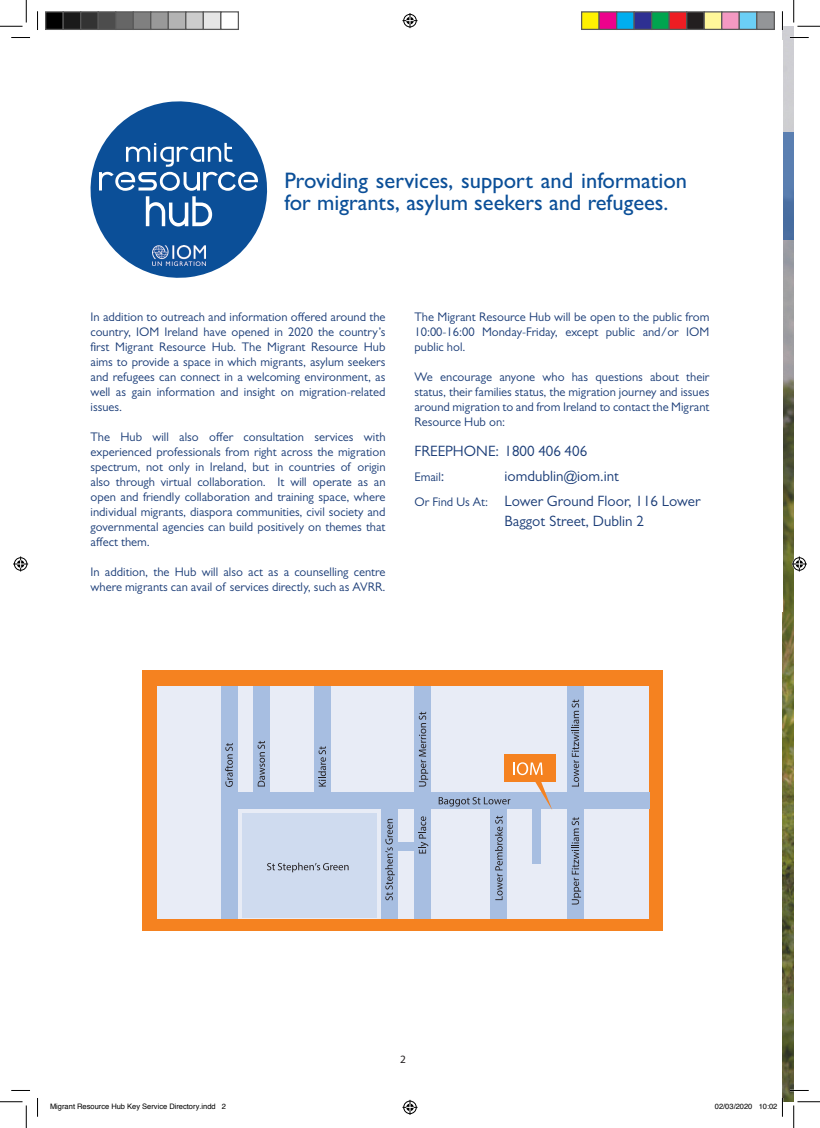
<style>
.page{position:relative;width:820px;height:1128px;background:#fff}
.page>*{position:absolute;margin:0;border:0;box-sizing:border-box;transform-origin:0 0}
.Body_Text_-_For_Exce{font:500 22.5px/22.5px "Gill Sans MT Pro";color:#0b4f98}
.Body_Text_-_For_Exce-2{font:15px/20px "Gill Sans MT Pro";color:#1a3c77}
.Body_Text_-_For_Exce-3{font:12.5px/15px "Gill Sans MT Pro";color:#1a3c77;text-align:justify}
.t1{font:11.25px "Myriad Pro";color:#231f20}
.t2{font:7.5px "Helvetica";color:#000}
.s1{font-size:15px}
.s2{font-size:12.5px}
</style>
<div class="page">
<img style="left:782px;top:26px;width:11px;height:1075px">
<svg style="left:782px;top:132px;width:11px;height:108px"></svg>
<svg style="left:90px;top:101px;width:178px;height:177px"></svg>
<div style="left:143px;top:670px;width:519px;height:260px;background:#f58220"></div>
<div style="left:157px;top:686px;width:492px;height:232px;background:#e8ecf6"></div>
<div style="left:221px;top:686px;width:16px;height:232px;background:#a7bee1"></div>
<div style="left:253px;top:686px;width:16px;height:120px;background:#a7bee1"></div>
<div style="left:314px;top:686px;width:16px;height:120px;background:#a7bee1"></div>
<div style="left:414px;top:686px;width:16px;height:232px;background:#a7bee1"></div>
<div style="left:381px;top:800px;width:16px;height:118px;background:#a7bee1"></div>
<div style="left:242px;top:813px;width:134px;height:105px;background:#cfdbef"></div>
<div style="left:490px;top:798px;width:17px;height:120px;background:#a7bee1"></div>
<div style="left:567px;top:686px;width:16px;height:232px;background:#a7bee1"></div>
<svg style="left:225px;top:743px;width:8px;height:44px"></svg>
<svg style="left:257px;top:741px;width:8px;height:45px"></svg>
<svg style="left:318px;top:746px;width:8px;height:40px"></svg>
<svg style="left:418px;top:711px;width:10px;height:75px"></svg>
<svg style="left:571px;top:699px;width:7px;height:87px"></svg>
<div style="left:221px;top:792px;width:428px;height:16px;background:#a7bee1"></div>
<div style="left:391px;top:841px;width:27px;height:9px;background:#a7bee1"></div>
<svg style="left:385px;top:818px;width:9px;height:82px"></svg>
<svg style="left:418px;top:816px;width:10px;height:37px"></svg>
<svg style="left:571px;top:817px;width:9px;height:87px"></svg>
<div style="left:503px;top:754px;width:51px;height:28px;background:#f58220"></div>
<svg style="left:267px;top:862px;width:81px;height:10px"></svg>
<svg style="left:438px;top:762px;width:114px;height:138px"></svg>
<svg style="left:11px;top:37px;width:19px;height:1px"></svg>
<svg style="left:789px;top:37px;width:19px;height:1px"></svg>
<svg style="left:11px;top:1090px;width:19px;height:1px"></svg>
<svg style="left:789px;top:1089px;width:19px;height:2px"></svg>
<svg style="left:37px;top:11px;width:1px;height:19px"></svg>
<svg style="left:37px;top:1098px;width:1px;height:18px"></svg>
<svg style="left:781px;top:12px;width:1px;height:18px"></svg>
<svg style="left:0;top:0;width:27px;height:27px"></svg>
<svg style="left:0;top:1101px;width:27px;height:26px"></svg>
<svg style="left:793px;top:0;width:26px;height:27px"></svg>
<svg style="left:793px;top:1101px;width:26px;height:26px"></svg>
<svg style="left:402px;top:13px;width:15px;height:15px"></svg>
<svg style="left:402px;top:1099px;width:15px;height:15px"></svg>
<svg style="left:13px;top:556px;width:15px;height:15px"></svg>
<svg style="left:791px;top:556px;width:15px;height:15px"></svg>
<div style="left:46px;top:12px;width:17px;height:17px;background:#000"></div>
<div style="left:45px;top:11px;width:19px;height:19px;border:1px solid #595959"></div>
<div style="left:63px;top:12px;width:18px;height:17px;background:#1a1a1a"></div>
<div style="left:62px;top:11px;width:19px;height:19px;border:1px solid #595959"></div>
<div style="left:81px;top:12px;width:17px;height:17px;background:#333"></div>
<div style="left:80px;top:11px;width:19px;height:19px;border:1px solid #595959"></div>
<div style="left:98px;top:12px;width:18px;height:17px;background:#4d4d4d"></div>
<div style="left:98px;top:11px;width:18px;height:19px;border:1px solid #595959"></div>
<div style="left:116px;top:12px;width:17px;height:17px;background:#666"></div>
<div style="left:115px;top:11px;width:19px;height:19px;border:1px solid #595959"></div>
<div style="left:133px;top:12px;width:18px;height:17px;background:#808080"></div>
<div style="left:132px;top:11px;width:19px;height:19px;border:1px solid #595959"></div>
<div style="left:151px;top:12px;width:17px;height:17px;background:#999"></div>
<div style="left:150px;top:11px;width:19px;height:19px;border:1px solid #595959"></div>
<div style="left:168px;top:12px;width:18px;height:17px;background:#b3b3b3"></div>
<div style="left:168px;top:11px;width:18px;height:19px;border:1px solid #595959"></div>
<div style="left:186px;top:12px;width:17px;height:17px;background:#ccc"></div>
<div style="left:185px;top:11px;width:19px;height:19px;border:1px solid #595959"></div>
<div style="left:203px;top:12px;width:18px;height:17px;background:#e6e6e6"></div>
<div style="left:202px;top:11px;width:19px;height:19px;border:1px solid #595959"></div>
<div style="left:220px;top:11px;width:19px;height:19px;border:1px solid #595959"></div>
<div style="left:581px;top:12px;width:17px;height:17px;background:#fff101"></div>
<div style="left:580px;top:11px;width:19px;height:19px;border:1px solid #595959"></div>
<div style="left:598px;top:12px;width:18px;height:17px;background:#ed028c"></div>
<div style="left:598px;top:11px;width:19px;height:19px;border:1px solid #595959"></div>
<div style="left:616px;top:12px;width:17px;height:17px;background:#00aeef"></div>
<div style="left:615px;top:11px;width:19px;height:19px;border:1px solid #595959"></div>
<div style="left:633px;top:12px;width:18px;height:17px;background:#2e3092"></div>
<div style="left:633px;top:11px;width:19px;height:19px;border:1px solid #595959"></div>
<div style="left:651px;top:12px;width:17px;height:17px;background:#00a54f"></div>
<div style="left:650px;top:11px;width:19px;height:19px;border:1px solid #595959"></div>
<div style="left:668px;top:12px;width:18px;height:17px;background:#ee1d23"></div>
<div style="left:668px;top:11px;width:19px;height:19px;border:1px solid #595959"></div>
<div style="left:686px;top:12px;width:17px;height:17px;background:#231f20"></div>
<div style="left:685px;top:11px;width:19px;height:19px;border:1px solid #595959"></div>
<div style="left:703px;top:12px;width:18px;height:17px;background:#fff79a"></div>
<div style="left:703px;top:11px;width:19px;height:19px;border:1px solid #595959"></div>
<div style="left:721px;top:12px;width:17px;height:17px;background:#f499c2"></div>
<div style="left:720px;top:11px;width:19px;height:19px;border:1px solid #595959"></div>
<div style="left:738px;top:12px;width:18px;height:17px;background:#6bcff6"></div>
<div style="left:738px;top:11px;width:19px;height:19px;border:1px solid #595959"></div>
<div style="left:756px;top:12px;width:17px;height:17px;background:#939598"></div>
<div style="left:755px;top:11px;width:19px;height:19px;border:1px solid #595959"></div>
<svg style="left:781px;top:1098px;width:1px;height:18px"></svg>
<p class="Body_Text_-_For_Exce" style="left:284px;top:169px;width:404px">Providing services, support and information for migrants, asylum seekers and refugees.</p>
<p class="Body_Text_-_For_Exce-3" style="left:90px;top:309px;width:296px">In addition to outreach and information offered around the country, IOM Ireland have opened in 2020 the country’s first Migrant Resource Hub. The Migrant Resource Hub aims to provide a space in which migrants, asylum seekers and refugees can connect in a welcoming environment, as well as gain information and insight on migration-related issues.</p>
<p class="Body_Text_-_For_Exce-3" style="left:90px;top:429px;width:296px">The Hub will also offer consultation services with experienced professionals from right across the migration spectrum, not only in Ireland, but in countries of origin also through virtual collaboration. It will operate as an open and friendly collaboration and training space, where individual migrants, diaspora communities, civil society and governmental agencies can build positively on themes that affect them.</p>
<p class="Body_Text_-_For_Exce-3" style="left:90px;top:564px;width:296px">In addition, the Hub will also act as a counselling centre where migrants can avail of services directly, such as AVRR.</p>
<p class="Body_Text_-_For_Exce-3" style="left:414px;top:309px;width:296px">The Migrant Resource Hub will be open to the public from 10:00-16:00 Monday-Friday, except public and/or IOM public hol.</p>
<p class="Body_Text_-_For_Exce-3" style="left:414px;top:369px;width:296px">We encourage anyone who has questions about their status, their families status, the migration journey and issues around migration to and from Ireland to contact the Migrant Resource Hub on:</p>
<p class="Body_Text_-_For_Exce-2" style="left:414px;top:441px;width:174px">FREEPHONE: 1800 406 406</p>
<p class="Body_Text_-_For_Exce-3" style="left:414px;top:469px;width:31px">Email<span class="s1">:</span></p>
<p class="Body_Text_-_For_Exce-2" style="left:504px;top:466px;width:116px">iomdublin@iom.int</p>
<p class="Body_Text_-_For_Exce-2" style="left:504px;top:491px;width:197px;text-indent:-90px"><span class="s2">Or Find Us At:</span> Lower Ground Floor, 116 Lower<br>Baggot Street, Dublin 2</p>
<p class="t1" style="left:400px;top:1051px;width:7px">2</p>
<p class="t2" style="left:50px;top:1100px;width:177px">Migrant Resource Hub Key Service Directory.indd 2</p>
<p class="t2" style="left:714px;top:1100px;width:64px">02/03/2020 10:02</p>
</div>
